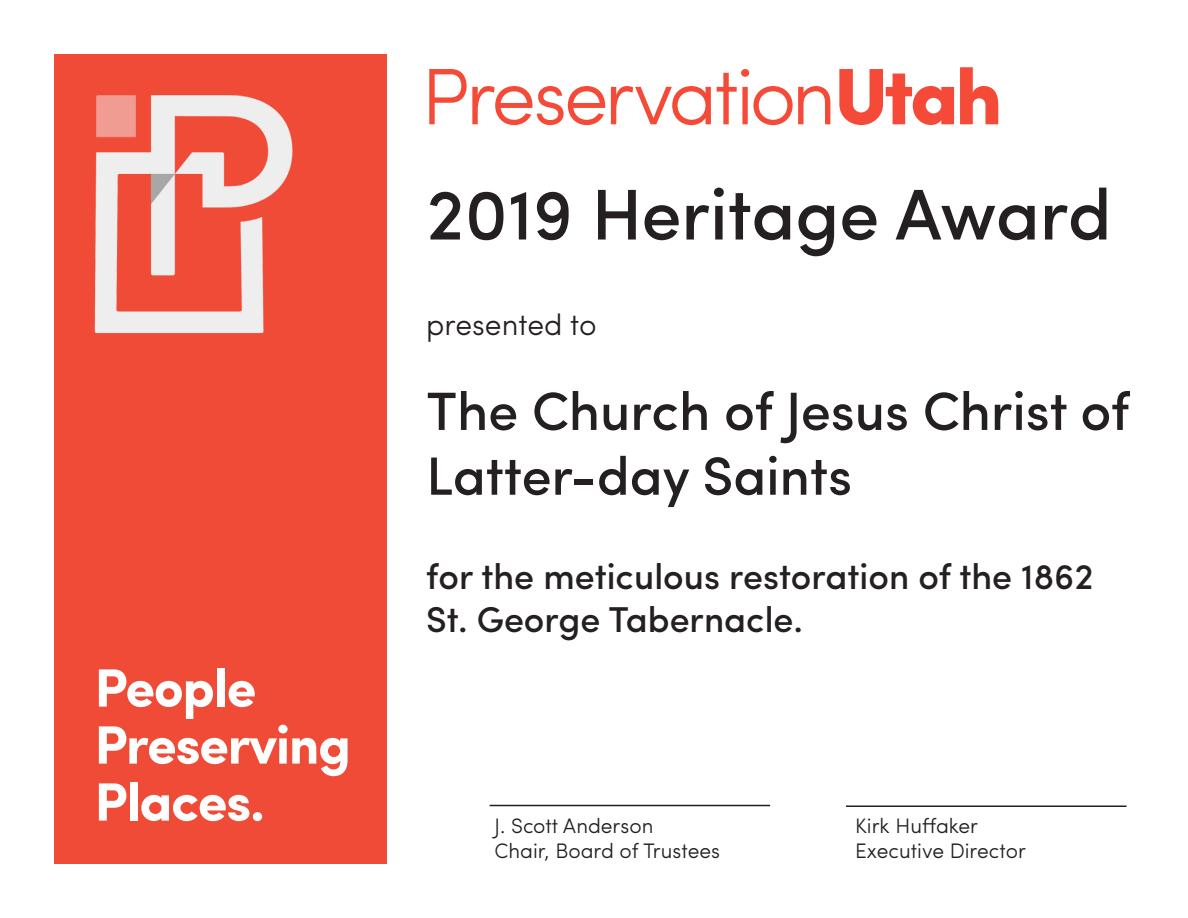
<style>
.page{position:relative;width:1188px;height:918px;background:#fff}
.page>*{position:absolute;margin:0;border:0;box-sizing:border-box;transform-origin:0 0}
.t1{font:500 72px "Sofia Pro";color:#241f20}
.t2{font:500 54px/64.8px "Sofia Pro";color:#241f20}
.t3{font:700 54px "Sofia Pro";letter-spacing:-.025em;color:#fff}
.t4{font:500 36px/43.2px "Sofia Pro";color:#241f20}
.t5{font:300 30px "Sofia Pro";color:#241f20}
.t6{font:300 21px "Sofia Pro";color:#231f20}
</style>
<div class="page">
<div style="left:54px;top:54px;width:333px;height:810px;background:#ef4b37"></div>
<img style="left:94px;top:95px;width:199px;height:239px">
<hr style="left:846px;top:806px;width:280px;height:1px;background:#231f20">
<svg style="left:429px;top:69px;width:176px;height:56px"></svg>
<svg style="left:611px;top:86px;width:100px;height:39px"></svg>
<svg style="left:717px;top:69px;width:113px;height:56px"></svg>
<svg style="left:839px;top:69px;width:115px;height:56px"></svg>
<svg style="left:960px;top:67px;width:38px;height:57px"></svg>
<hr style="left:490px;top:805px;width:280px;height:1px;background:#231f20">
<p class="t3" style="left:94px;top:647px;width:163px">People</p>
<p class="t3" style="left:94px;top:704px;width:258px">Preserving</p>
<p class="t3" style="left:94px;top:761px;width:172px">Places.</p>
<p class="t1" style="left:426px;top:161px;width:687px">2019 Heritage Award</p>
<p class="t5" style="left:426px;top:302px;width:172px">presented to</p>
<p class="t2" style="left:426px;top:375px;width:705px">The Church of Jesus Christ of<br>Latter-day Saints</p>
<p class="t4" style="left:426px;top:552px;width:669px">for the meticulous restoration of the 1862<br>St. George Tabernacle.</p>
<p class="t6" style="left:495px;top:810px;width:160px">J. Scott Anderson</p>
<p class="t6" style="left:495px;top:835px;width:227px">Chair, Board of Trustees</p>
<p class="t6" style="left:855px;top:810px;width:124px">Kirk Huffaker</p>
<p class="t6" style="left:855px;top:835px;width:172px">Executive Director</p>
</div>
